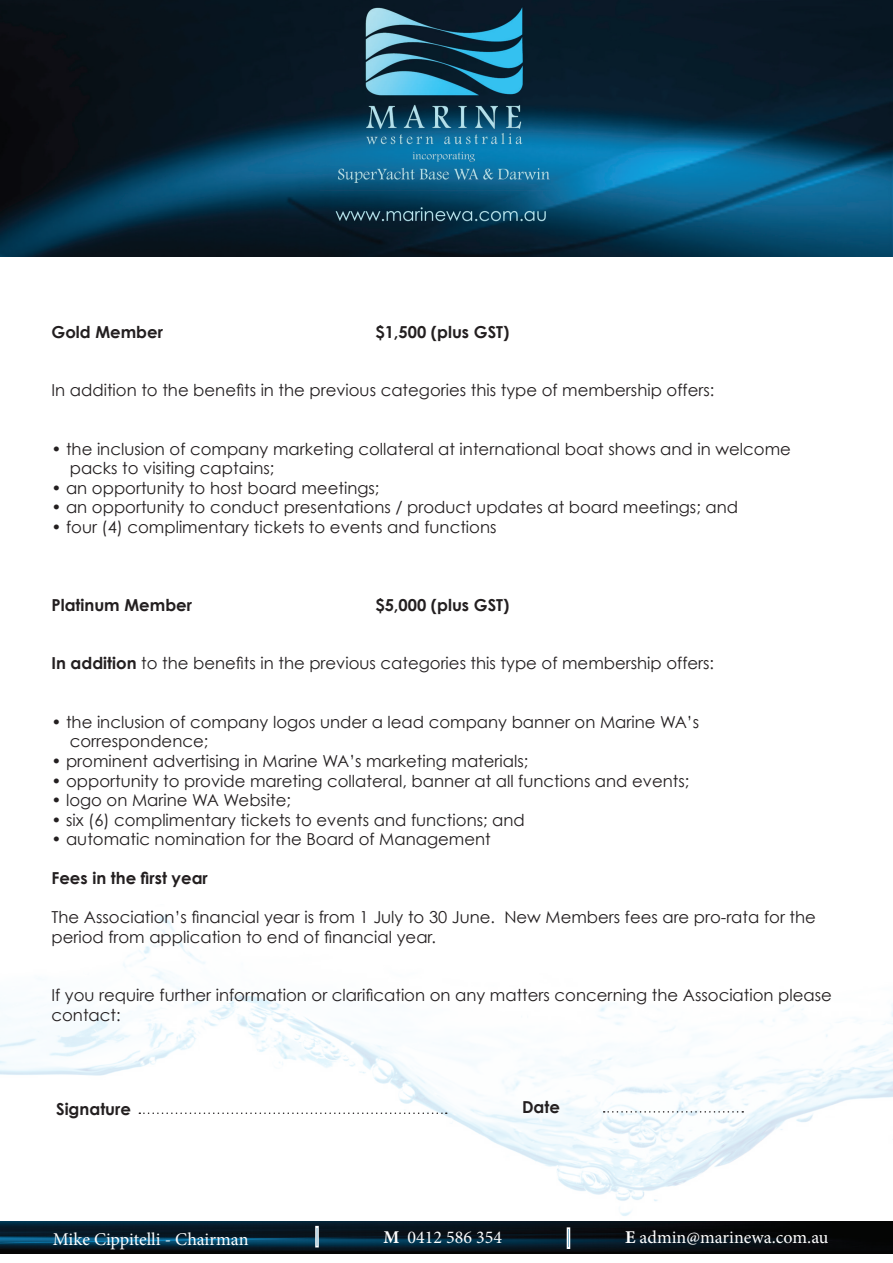
<style>
.page{position:relative;width:893px;height:1263px;background:#fff}
.page>*{position:absolute;margin:0;border:0;box-sizing:border-box;transform-origin:0 0}
.t1{font:18px "Minion Pro";color:#fff}
.t2{font:16.5px/19.5px "Century Gothic";color:#231f20}
.t3{font:700 16.5px "Century Gothic";color:#231f20}
.s1{font-weight:700}
</style>
<div class="page">
<img style="left:0;top:914px;width:893px;height:339px">
<img style="left:0;top:0;width:893px;height:256px">
<svg style="left:604px;top:1111px;width:139px;height:1px"></svg>
<svg style="left:139px;top:1112px;width:308px;height:2px"></svg>
<svg style="left:315px;top:1226px;width:4px;height:21px"></svg>
<div style="left:567px;top:1227px;width:3px;height:22px;background:#14709f;border:2px solid #fff"></div>
<p class="t3" style="left:51px;top:322px;width:113px">Gold Member</p>
<p class="t3" style="left:375px;top:322px;width:135px">$1,500 (plus GST)</p>
<p class="t2" style="left:51px;top:380px;width:664px">In addition to the benefits in the previous categories this type of membership offers:</p>
<p class="t2" style="left:70px;top:439px;width:723px;text-indent:-18px">• the inclusion of company marketing collateral at international boat shows and in welcome packs to visiting captains;</p>
<p class="t2" style="left:51px;top:478px;width:329px">• an opportunity to host board meetings;</p>
<p class="t2" style="left:51px;top:497px;width:688px">• an opportunity to conduct presentations / product updates at board meetings; and</p>
<p class="t2" style="left:51px;top:517px;width:447px">• four (4) complimentary tickets to events and functions</p>
<p class="t3" style="left:51px;top:595px;width:142px">Platinum Member</p>
<p class="t3" style="left:375px;top:595px;width:135px">$5,000 (plus GST)</p>
<p class="t2" style="left:51px;top:653px;width:664px"><span class="s1">In addition</span> to the benefits in the previous categories this type of membership offers:</p>
<p class="t2" style="left:70px;top:712px;width:631px;text-indent:-18px">• the inclusion of company logos under a lead company banner on Marine WA’s correspondence;</p>
<p class="t2" style="left:51px;top:751px;width:478px">• prominent advertising in Marine WA’s marketing materials;</p>
<p class="t2" style="left:51px;top:770px;width:639px">• opportunity to provide mareting collateral, banner at all functions and events;</p>
<p class="t2" style="left:51px;top:790px;width:241px">• logo on Marine WA Website;</p>
<p class="t2" style="left:51px;top:809px;width:475px">• six (6) complimentary tickets to events and functions; and</p>
<p class="t2" style="left:51px;top:829px;width:441px">• automatic nomination for the Board of Management</p>
<p class="t3" style="left:51px;top:868px;width:158px">Fees in the first year</p>
<p class="t2" style="left:51px;top:907px;width:766px">The Association’s financial year is from 1 July to 30 June. New Members fees are pro-rata for the period from application to end of financial year.</p>
<p class="t2" style="left:51px;top:985px;width:782px">If you require further information or clarification on any matters concerning the Association please contact:</p>
<p class="t3" style="left:56px;top:1099px;width:76px">Signature</p>
<p class="t3" style="left:522px;top:1096px;width:39px">Date</p>
<p class="t1" style="left:53px;top:1227px;width:197px">Mike Cippitelli - Chairman</p>
<p class="t1" style="left:383px;top:1226px;width:120px"><span class="s1">M</span> 0412 586 354</p>
<p class="t1" style="left:625px;top:1226px;width:205px"><span class="s1">E</span> admin@marinewa.com.au</p>
</div>
